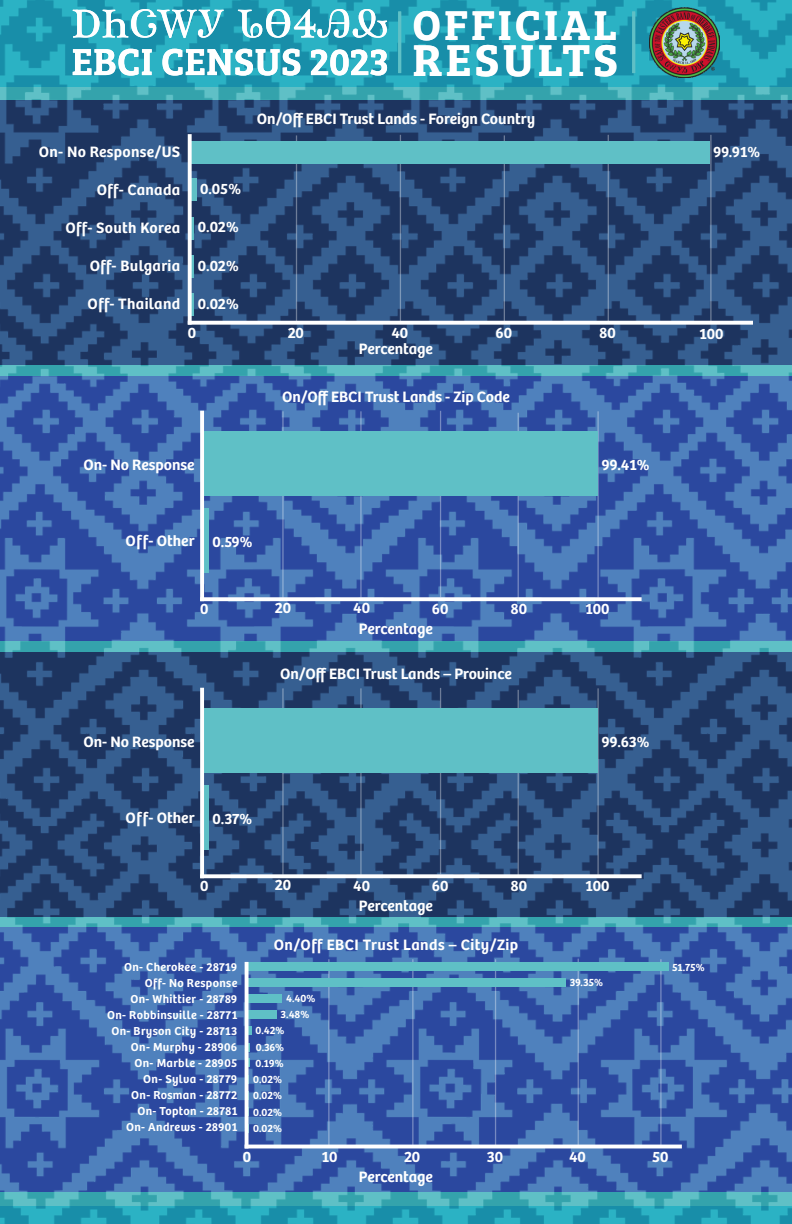
<style>
.page{position:relative;width:792px;height:1224px;background:#fff}
.page>*{position:absolute;margin:0;border:0;box-sizing:border-box;transform-origin:0 0}
.t1{font:46px "Bree Serif Sb";letter-spacing:.075em;color:#fff}
.t2{font:43px "Bree Serif Sb";letter-spacing:.07em;color:#fff}
.t3{font:600 15.6px "Bree";color:#fff}
.t4{font:600 15.6px "Bree";letter-spacing:.02em;color:#fff}
.t5{font:600 15.6px "Bree";letter-spacing:.03em;color:#fff}
.t6{font:600 12px "Bree";letter-spacing:.03em;color:#fff}
.t7{font:600 11px "Bree";letter-spacing:-.01em;color:#fff}
</style>
<div class="page">
<img style="left:0;top:86px;width:792px;height:1121px">
<svg style="left:0;top:0;width:792px;height:86px;fill:#1c96ae"></svg>
<svg style="left:0;top:1207px;width:792px;height:17px;fill:#1c96ae"></svg>
<hr style="left:791px;top:100px;width:1px;height:264px;background:#365f91">
<hr style="left:791px;top:376px;width:1px;height:265px;background:#4f81bd">
<hr style="left:791px;top:653px;width:1px;height:264px;background:#365f91">
<img style="left:649px;top:7px;width:70px;height:71px">
<svg style="left:73px;top:9px;width:151px;height:29px"></svg>
<svg style="left:238px;top:9px;width:149px;height:29px"></svg>
<svg style="left:73px;top:49px;width:79px;height:27px"></svg>
<svg style="left:162px;top:49px;width:138px;height:27px"></svg>
<svg style="left:311px;top:49px;width:76px;height:27px"></svg>
<hr style="left:398px;top:12px;width:3px;height:61px;background:#5fc0c6">
<hr style="left:632px;top:12px;width:3px;height:61px;background:#5fc0c6">
<hr style="left:412px;top:959px;width:2px;height:187px;background:#fff">
<hr style="left:328px;top:959px;width:2px;height:187px;background:#fff">
<hr style="left:495px;top:959px;width:1px;height:187px;background:#fff">
<hr style="left:660px;top:959px;width:2px;height:187px;background:#fff">
<hr style="left:578px;top:959px;width:1px;height:186px;background:#fff">
<div style="left:247px;top:1026px;width:5px;height:9px;background:#5fc0c6"></div>
<div style="left:247px;top:963px;width:421px;height:8px;background:#5fc0c6"></div>
<div style="left:247px;top:994px;width:35px;height:9px;background:#5fc0c6"></div>
<div style="left:247px;top:1010px;width:30px;height:9px;background:#5fc0c6"></div>
<div style="left:247px;top:978px;width:319px;height:9px;background:#5fc0c6"></div>
<svg style="left:245px;top:962px;width:4px;height:183px"></svg>
<hr style="left:245px;top:1145px;width:437px;height:3px;background:#fff">
<hr style="left:296px;top:135px;width:1px;height:187px;background:#fff">
<hr style="left:504px;top:135px;width:1px;height:187px;background:#fff">
<hr style="left:400px;top:135px;width:1px;height:186px;background:#fff">
<hr style="left:608px;top:135px;width:1px;height:186px;background:#fff">
<hr style="left:710px;top:135px;width:2px;height:186px;background:#fff">
<div style="left:190px;top:141px;width:519px;height:23px;background:#5fc0c6"></div>
<div style="left:190px;top:178px;width:6px;height:23px;background:#5fc0c6"></div>
<hr style="left:190px;top:217px;width:4px;height:22px;background:#5fc0c6">
<hr style="left:190px;top:255px;width:4px;height:23px;background:#5fc0c6">
<hr style="left:190px;top:293px;width:4px;height:23px;background:#5fc0c6">
<svg style="left:188px;top:134px;width:4px;height:187px"></svg>
<svg style="left:188px;top:321px;width:565px;height:4px"></svg>
<hr style="left:282px;top:411px;width:2px;height:187px;background:#fff">
<hr style="left:360px;top:411px;width:2px;height:187px;background:#fff">
<hr style="left:518px;top:413px;width:1px;height:186px;background:#fff">
<hr style="left:440px;top:411px;width:1px;height:186px;background:#fff">
<hr style="left:597px;top:411px;width:2px;height:187px;background:#fff">
<div style="left:202px;top:432px;width:395px;height:64px;background:#5fc0c6"></div>
<div style="left:202px;top:509px;width:6px;height:64px;background:#5fc0c6"></div>
<svg style="left:200px;top:411px;width:4px;height:186px"></svg>
<svg style="left:200px;top:597px;width:442px;height:4px"></svg>
<hr style="left:282px;top:688px;width:2px;height:187px;background:#fff">
<hr style="left:360px;top:688px;width:2px;height:187px;background:#fff">
<hr style="left:518px;top:690px;width:1px;height:186px;background:#fff">
<hr style="left:440px;top:688px;width:1px;height:186px;background:#fff">
<hr style="left:597px;top:688px;width:2px;height:187px;background:#fff">
<div style="left:202px;top:709px;width:395px;height:64px;background:#5fc0c6"></div>
<div style="left:202px;top:786px;width:6px;height:64px;background:#5fc0c6"></div>
<svg style="left:200px;top:688px;width:4px;height:186px"></svg>
<svg style="left:200px;top:874px;width:442px;height:4px"></svg>
<h2 class="t2" style="left:412px;top:-8px;width:206px">OFFICIAL</h2>
<h1 class="t1" style="left:413px;top:25px;width:207px">RESULTS</h1>
<p class="t4" style="left:39px;top:140px;width:143px">On- No Response/US</p>
<p class="t4" style="left:97px;top:178px;width:85px">Off- Canada</p>
<p class="t4" style="left:66px;top:216px;width:116px">Off- South Korea</p>
<p class="t4" style="left:90px;top:254px;width:92px">Off- Bulgaria</p>
<p class="t4" style="left:88px;top:292px;width:94px">Off- Thailand</p>
<p class="t3" style="left:257px;top:107px;width:280px">On/Off EBCI Trust Lands - Foreign Country</p>
<p class="t3" style="left:200px;top:177px;width:42px">0.05%</p>
<p class="t3" style="left:198px;top:215px;width:42px">0.02%</p>
<p class="t3" style="left:198px;top:253px;width:42px">0.02%</p>
<p class="t3" style="left:198px;top:291px;width:42px">0.02%</p>
<p class="t3" style="left:713px;top:140px;width:48px">99.91%</p>
<p class="t3" style="left:188px;top:320px;width:10px">0</p>
<p class="t3" style="left:288px;top:320px;width:18px">20</p>
<p class="t3" style="left:391px;top:321px;width:18px">40</p>
<p class="t3" style="left:495px;top:321px;width:18px">60</p>
<p class="t3" style="left:599px;top:321px;width:18px">80</p>
<p class="t3" style="left:700px;top:321px;width:26px">100</p>
<p class="t3" style="left:359px;top:336px;width:76px">Percentage</p>
<p class="t3" style="left:282px;top:385px;width:229px">On/Off EBCI Trust Lands - Zip Code</p>
<p class="t3" style="left:84px;top:452px;width:113px">On- No Response</p>
<p class="t3" style="left:125px;top:529px;width:71px">Off- Other</p>
<p class="t3" style="left:212px;top:529px;width:42px">0.59%</p>
<p class="t3" style="left:601px;top:452px;width:49px">99.41%</p>
<p class="t3" style="left:200px;top:597px;width:10px">0</p>
<p class="t3" style="left:275px;top:596px;width:18px">20</p>
<p class="t3" style="left:353px;top:596px;width:18px">40</p>
<p class="t3" style="left:432px;top:596px;width:18px">60</p>
<p class="t3" style="left:511px;top:596px;width:18px">80</p>
<p class="t3" style="left:585px;top:597px;width:26px">100</p>
<p class="t3" style="left:359px;top:617px;width:76px">Percentage</p>
<p class="t3" style="left:84px;top:729px;width:113px">On- No Response</p>
<p class="t3" style="left:125px;top:806px;width:71px">Off- Other</p>
<p class="t3" style="left:212px;top:806px;width:41px">0.37%</p>
<p class="t3" style="left:280px;top:662px;width:233px">On/Off EBCI Trust Lands – Province</p>
<p class="t3" style="left:601px;top:729px;width:49px">99.63%</p>
<p class="t3" style="left:200px;top:874px;width:10px">0</p>
<p class="t3" style="left:275px;top:873px;width:18px">20</p>
<p class="t3" style="left:353px;top:873px;width:18px">40</p>
<p class="t3" style="left:432px;top:873px;width:18px">60</p>
<p class="t3" style="left:511px;top:874px;width:18px">80</p>
<p class="t3" style="left:585px;top:874px;width:26px">100</p>
<p class="t3" style="left:359px;top:894px;width:76px">Percentage</p>
<p class="t6" style="left:124px;top:958px;width:115px">On- Cherokee - 28719</p>
<p class="t6" style="left:145px;top:974px;width:94px">Off- No Response</p>
<p class="t6" style="left:130px;top:990px;width:108px">On- Whittier - 28789</p>
<p class="t6" style="left:107px;top:1006px;width:132px">On- Robbinsville - 28771</p>
<p class="t6" style="left:111px;top:1022px;width:127px">On- Bryson City - 28713</p>
<p class="t6" style="left:131px;top:1038px;width:108px">On- Murphy - 28906</p>
<p class="t6" style="left:134px;top:1054px;width:104px">On- Marble - 28905</p>
<p class="t6" style="left:143px;top:1070px;width:96px">On- Sylva - 28779</p>
<p class="t6" style="left:131px;top:1086px;width:108px">On- Rosman - 28772</p>
<p class="t6" style="left:137px;top:1102px;width:101px">On- Topton - 28781</p>
<p class="t6" style="left:126px;top:1118px;width:113px">On- Andrews - 28901</p>
<p class="t5" style="left:274px;top:932px;width:246px">On/Off EBCI Trust Lands – City/Zip</p>
<p class="t7" style="left:286px;top:990px;width:31px">4.40%</p>
<p class="t7" style="left:281px;top:1006px;width:30px">3.48%</p>
<p class="t7" style="left:256px;top:1022px;width:30px">0.42%</p>
<p class="t7" style="left:256px;top:1038px;width:30px">0.36%</p>
<p class="t7" style="left:256px;top:1055px;width:30px">0.19%</p>
<p class="t7" style="left:253px;top:1071px;width:30px">0.02%</p>
<p class="t7" style="left:253px;top:1087px;width:30px">0.02%</p>
<p class="t7" style="left:253px;top:1103px;width:30px">0.02%</p>
<p class="t7" style="left:253px;top:1120px;width:30px">0.02%</p>
<p class="t7" style="left:570px;top:974px;width:35px">39.35%</p>
<p class="t7" style="left:672px;top:959px;width:34px">51.75%</p>
<p class="t3" style="left:243px;top:1145px;width:10px">0</p>
<p class="t3" style="left:322px;top:1145px;width:17px">10</p>
<p class="t3" style="left:404px;top:1145px;width:18px">20</p>
<p class="t3" style="left:487px;top:1145px;width:18px">30</p>
<p class="t3" style="left:569px;top:1145px;width:18px">40</p>
<p class="t3" style="left:652px;top:1145px;width:18px">50</p>
<p class="t3" style="left:359px;top:1164px;width:76px">Percentage</p>
</div>
